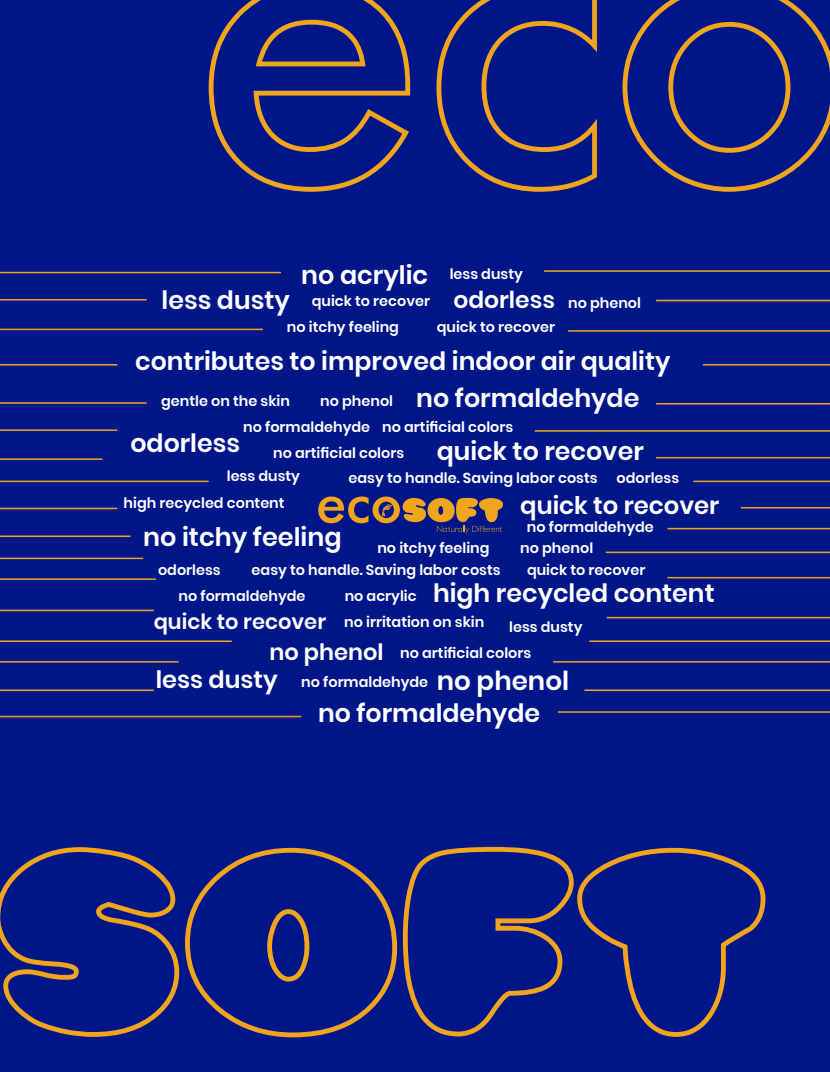
<style>
.page{position:relative;width:830px;height:1072px;background:#fff}
.page>*{position:absolute;margin:0;border:0;box-sizing:border-box;transform-origin:0 0}
.t1{font:600 26.1px "Poppins";color:#fff}
.t2{font:600 25.5px "Poppins";color:#fff}
.t3{font:600 25.35px "Poppins";color:#fff}
.t4{font:600 25.2px "Poppins";color:#fff}
.t5{font:600 24.3px "Poppins";color:#fff}
.t6{font:600 24px "Poppins";color:#fff}
.t7{font:600 23.4px "Poppins";color:#fff}
.t8{font:600 22.5px "Poppins";color:#fff}
.t9{font:600 21px "Poppins";color:#fff}
.t10{font:600 14.4px/30.8px "Poppins";color:#fff}
</style>
<div class="page">
<div style="left:0;top:0;width:829px;height:1071px;background:#001689"></div>
<svg style="left:0;top:844px;width:181px;height:195px;background:#1a267c"></svg>
<svg style="left:182px;top:845px;width:217px;height:194px;background:#15237f"></svg>
<svg style="left:400px;top:844px;width:176px;height:194px;background:#17237e"></svg>
<svg style="left:574px;top:845px;width:193px;height:194px;background:#122080"></svg>
<hr style="left:543px;top:270px;width:286px;height:2px;background:#f0a51d">
<hr style="left:655px;top:300px;width:174px;height:1px;background:#f0a51d">
<hr style="left:568px;top:330px;width:261px;height:1px;background:#f0a51d">
<hr style="left:702px;top:364px;width:127px;height:1px;background:#f0a51d">
<hr style="left:655px;top:403px;width:174px;height:1px;background:#f0a51d">
<hr style="left:534px;top:430px;width:295px;height:1px;background:#f0a51d">
<hr style="left:655px;top:457px;width:174px;height:1px;background:#f0a51d">
<hr style="left:693px;top:480px;width:136px;height:2px;background:#f0a51d">
<hr style="left:740px;top:507px;width:89px;height:1px;background:#f0a51d">
<hr style="left:667px;top:528px;width:162px;height:1px;background:#f0a51d">
<hr style="left:605px;top:551px;width:224px;height:2px;background:#f0a51d">
<hr style="left:0;top:272px;width:281px;height:1px;background:#f0a51d">
<hr style="left:0;top:299px;width:147px;height:1px;background:#f0a51d">
<hr style="left:0;top:328px;width:263px;height:2px;background:#f0a51d">
<hr style="left:0;top:364px;width:117px;height:1px;background:#f0a51d">
<hr style="left:0;top:402px;width:147px;height:2px;background:#f0a51d">
<hr style="left:0;top:429px;width:117px;height:2px;background:#f0a51d">
<hr style="left:0;top:458px;width:102px;height:2px;background:#f0a51d">
<hr style="left:0;top:480px;width:209px;height:2px;background:#f0a51d">
<hr style="left:0;top:507px;width:117px;height:2px;background:#f0a51d">
<hr style="left:0;top:535px;width:130px;height:2px;background:#f0a51d">
<hr style="left:0;top:557px;width:143px;height:2px;background:#f0a51d">
<hr style="left:0;top:578px;width:156px;height:2px;background:#f0a51d">
<hr style="left:0;top:609px;width:154px;height:2px;background:#f0a51d">
<hr style="left:667px;top:577px;width:162px;height:1px;background:#f0a51d">
<hr style="left:606px;top:617px;width:223px;height:1px;background:#f0a51d">
<hr style="left:589px;top:640px;width:240px;height:2px;background:#f0a51d">
<hr style="left:0;top:640px;width:232px;height:2px;background:#f0a51d">
<hr style="left:0;top:661px;width:178px;height:1px;background:#f0a51d">
<hr style="left:0;top:689px;width:154px;height:2px;background:#f0a51d">
<hr style="left:584px;top:689px;width:245px;height:2px;background:#f0a51d">
<hr style="left:557px;top:711px;width:272px;height:1px;background:#f0a51d">
<hr style="left:0;top:715px;width:301px;height:2px;background:#f0a51d">
<hr style="left:553px;top:661px;width:276px;height:1px;background:#f0a51d">
<svg style="left:318px;top:496px;width:184px;height:38px;background:#61505c"></svg>
<svg style="left:206px;top:0;width:623px;height:194px;background:#1a257d"></svg>
<h3 class="t4" style="left:161px;top:286px;width:129px">less dusty</h3>
<h2 class="t2" style="left:301px;top:260px;width:128px">no acrylic</h2>
<p class="t10" style="left:311px;top:285px;width:120px">quick to recover</p>
<p class="t10" style="left:449px;top:259px;width:75px">less dusty</p>
<h3 class="t7" style="left:453px;top:286px;width:103px">odorless</h3>
<p class="t10" style="left:287px;top:311px;width:114px">no itchy feeling</p>
<p class="t10" style="left:436px;top:311px;width:120px">quick to recover</p>
<p class="t10" style="left:568px;top:287px;width:74px">no phenol</p>
<h3 class="t4" style="left:135px;top:347px;width:536px">contributes to improved indoor air quality</h3>
<h3 class="t3" style="left:416px;top:384px;width:225px">no formaldehyde</h3>
<p class="t10" style="left:161px;top:385px;width:130px">gentle on the skin</p>
<h3 class="t4" style="left:130px;top:428px;width:111px">odorless</h3>
<p class="t10" style="left:320px;top:385px;width:74px">no phenol</p>
<p class="t10" style="left:273px;top:413px;width:241px;line-height:26.7px;text-indent:109px">no artificial colors no artificial colors</p>
<p class="t10" style="left:243px;top:411px;width:128px">no formaldehyde</p>
<h3 class="t4" style="left:436px;top:436px;width:208px">quick to recover</h3>
<p class="t10" style="left:227px;top:460px;width:75px">less dusty</p>
<p class="t10" style="left:348px;top:462px;width:250px">easy to handle. Saving labor costs</p>
<p class="t10" style="left:616px;top:462px;width:64px">odorless</p>
<p class="t10" style="left:124px;top:488px;width:162px">high recycled content</p>
<h2 class="t2" style="left:143px;top:522px;width:200px">no itchy feeling</h2>
<p class="t10" style="left:377px;top:532px;width:114px">no itchy feeling</p>
<h3 class="t5" style="left:520px;top:491px;width:200px">quick to recover</h3>
<p class="t10" style="left:526px;top:512px;width:128px">no formaldehyde</p>
<p class="t10" style="left:520px;top:532px;width:74px">no phenol</p>
<p class="t10" style="left:158px;top:555px;width:64px">odorless</p>
<p class="t10" style="left:251px;top:555px;width:250px">easy to handle. Saving labor costs</p>
<p class="t10" style="left:526px;top:555px;width:120px">quick to recover</p>
<p class="t10" style="left:178px;top:580px;width:128px">no formaldehyde</p>
<p class="t10" style="left:344px;top:580px;width:73px">no acrylic</p>
<h3 class="t4" style="left:433px;top:578px;width:283px">high recycled content</h3>
<h3 class="t9" style="left:154px;top:609px;width:174px">quick to recover</h3>
<p class="t10" style="left:400px;top:607px;width:132px;text-indent:-56px">no irritation on skin<br>no artificial colors</p>
<p class="t10" style="left:509px;top:611px;width:75px">less dusty</p>
<h3 class="t8" style="left:269px;top:639px;width:115px">no phenol</h3>
<h3 class="t6" style="left:156px;top:665px;width:123px">less dusty</h3>
<p class="t10" style="left:301px;top:666px;width:128px">no formaldehyde</p>
<h1 class="t1" style="left:436px;top:665px;width:134px">no phenol</h1>
<h3 class="t4" style="left:318px;top:699px;width:223px">no formaldehyde</h3>
</div>
